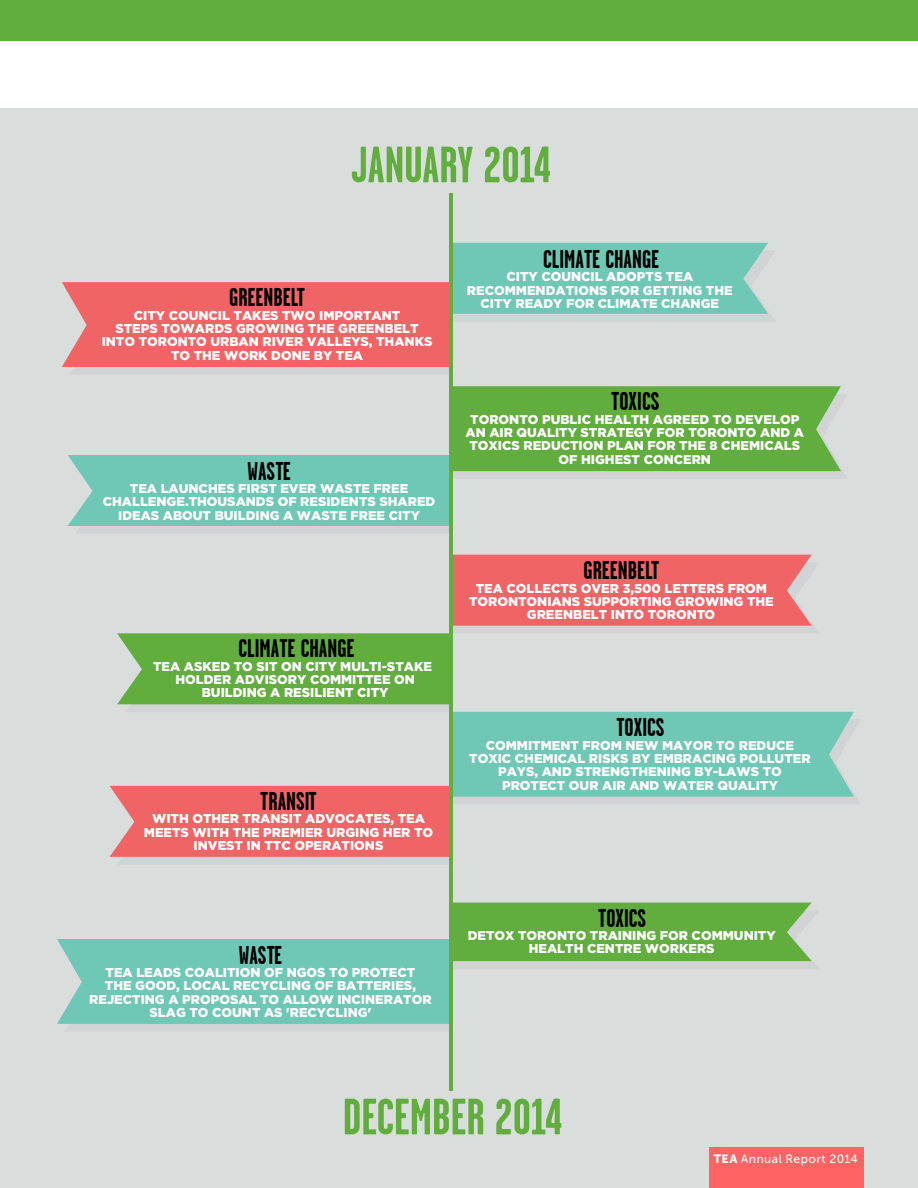
<style>
.page{position:relative;width:918px;height:1188px;background:#fff}
.page>*{position:absolute;margin:0;border:0;box-sizing:border-box;transform-origin:0 0}
.t1{font:700 51px "Garage Gothic";color:#61ad3e}
.t2{font:700 25.65px "Garage Gothic";color:#000}
.t3{font:900 12.9px/13.4px "Gotham";color:#fff;text-align:center}
.t4{font:12px "Museo Sans 500";letter-spacing:.035em;color:#fff}
.s1{font-family:"Museo Sans 900"}
</style>
<div class="page">
<div style="left:0;top:108px;width:918px;height:1080px;background:#d9dddc"></div>
<div style="left:0;top:0;width:918px;height:40px;background:#61ad3e"></div>
<div style="left:709px;top:1148px;width:155px;height:40px;background:#ff6364"></div>
<svg style="left:62px;top:243px;width:707px;height:132px"></svg>
<svg style="left:57px;top:903px;width:755px;height:129px"></svg>
<svg style="left:68px;top:386px;width:773px;height:148px"></svg>
<svg style="left:110px;top:555px;width:744px;height:310px"></svg>
<hr style="left:449px;top:193px;width:3px;height:897px;background:#61ad3e">
<h1 class="t1" style="left:351px;top:137px;width:201px">JANUARY 2014</h1>
<h2 class="t2" style="left:229px;top:284px;width:77px">GREENBELT</h2>
<p class="t3" style="left:102px;top:308px;width:332px">CITY COUNCIL TAKES TWO IMPORTANT<br>STEPS TOWARDS GROWING THE GREENBELT INTO TORONTO URBAN RIVER VALLEYS, THANKS TO THE WORK DONE BY TEA</p>
<h2 class="t2" style="left:247px;top:457px;width:45px">WASTE</h2>
<p class="t3" style="left:103px;top:482px;width:334px">TEA LAUNCHES FIRST EVER WASTE FREE<br>CHALLENGE.THOUSANDS OF RESIDENTS SHARED<br>IDEAS ABOUT BUILDING A WASTE FREE CITY</p>
<h2 class="t2" style="left:238px;top:635px;width:118px">CLIMATE CHANGE</h2>
<p class="t3" style="left:153px;top:659px;width:280px">TEA ASKED TO SIT ON CITY MULTI-STAKE<br>HOLDER ADVISORY COMMITTEE ON<br>BUILDING A RESILIENT CITY</p>
<h2 class="t2" style="left:260px;top:787px;width:58px">TRANSIT</h2>
<p class="t3" style="left:144px;top:812px;width:291px">WITH OTHER TRANSIT ADVOCATES, TEA<br>MEETS WITH THE PREMIER URGING HER TO<br>INVEST IN TTC OPERATIONS</p>
<h2 class="t2" style="left:239px;top:941px;width:45px">WASTE</h2>
<p class="t3" style="left:89px;top:966px;width:344px">TEA LEADS COALITION OF NGOS TO PROTECT<br>THE GOOD, LOCAL RECYCLING OF BATTERIES, REJECTING A PROPOSAL TO ALLOW INCINERATOR SLAG TO COUNT AS 'RECYCLING'</p>
<h2 class="t2" style="left:543px;top:246px;width:118px">CLIMATE CHANGE</h2>
<p class="t3" style="left:467px;top:270px;width:267px">CITY COUNCIL ADOPTS TEA<br>RECOMMENDATIONS FOR GETTING THE<br>CITY READY FOR CLIMATE CHANGE</p>
<h2 class="t2" style="left:611px;top:388px;width:50px">TOXICS</h2>
<p class="t3" style="left:466px;top:412px;width:340px">TORONTO PUBLIC HEALTH AGREED TO DEVELOP AN AIR QUALITY STRATEGY FOR TORONTO AND A TOXICS REDUCTION PLAN FOR THE 8 CHEMICALS OF HIGHEST CONCERN</p>
<h2 class="t2" style="left:584px;top:557px;width:77px">GREENBELT</h2>
<p class="t3" style="left:469px;top:581px;width:306px">TEA COLLECTS OVER 3,500 LETTERS FROM<br>TORONTONIANS SUPPORTING GROWING THE<br>GREENBELT INTO TORONTO</p>
<h2 class="t2" style="left:616px;top:714px;width:50px">TOXICS</h2>
<p class="t3" style="left:469px;top:738px;width:343px">COMMITMENT FROM NEW MAYOR TO REDUCE TOXIC CHEMICAL RISKS BY EMBRACING POLLUTER PAYS, AND STRENGTHENING BY-LAWS TO PROTECT OUR AIR AND WATER QUALITY</p>
<h2 class="t2" style="left:598px;top:904px;width:50px">TOXICS</h2>
<p class="t3" style="left:468px;top:929px;width:310px">DETOX TORONTO TRAINING FOR COMMUNITY<br>HEALTH CENTRE WORKERS</p>
<h1 class="t1" style="left:343px;top:1089px;width:221px">DECEMBER 2014</h1>
<p class="t4" style="left:714px;top:1153px;width:146px"><span class="s1">TEA</span> Annual Report 2014</p>
</div>
